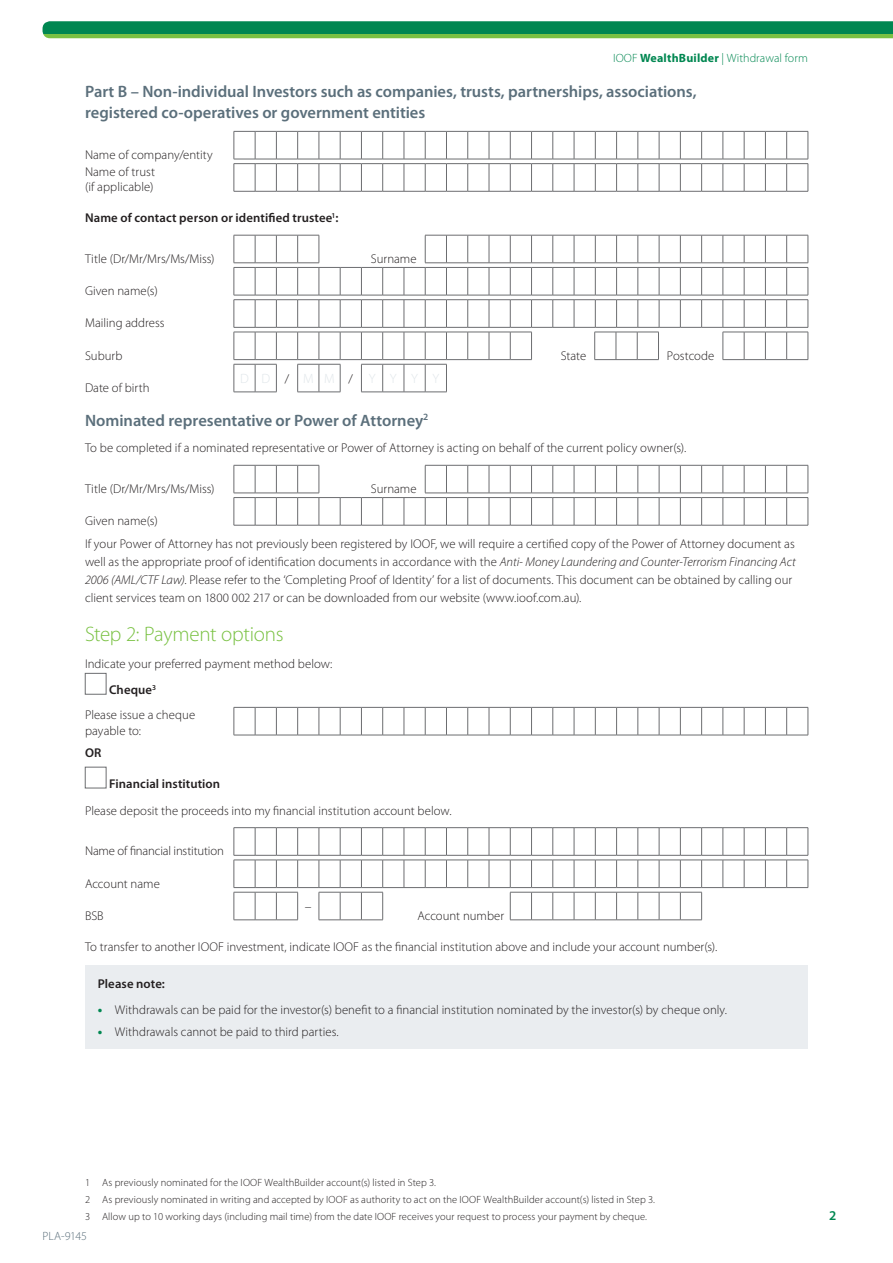
<style>
.page{position:relative;width:893px;height:1263px;background:#fff}
.page>*{position:absolute;margin:0;border:0;box-sizing:border-box;transform-origin:0 0}
.t1{font:300 21px "Myriad Pro";letter-spacing:-.015em;color:#79c142}
.t2{font:600 16.5px/21px "Myriad Pro";color:#5b6f7b}
.t3{font:600 13.5px "Myriad Pro";color:#008751}
.t4{font:300 13.5px "Myriad Pro";color:#231f20}
.t5{font:300 12.75px/18px "Myriad Pro";color:#231f20}
.t6{font:600 12.75px "Myriad Pro";letter-spacing:.01em;color:#231f20}
.t7{font:300 12px "Myriad Pro";letter-spacing:.01em;color:#008751}
.t8{font:300 12px "Myriad Pro";letter-spacing:-.025em;color:#5b6f7b}
.t9{font:300 10.5px/17.1px "Myriad Pro";letter-spacing:.01em;color:#231f20}
.s1{font-weight:700}
.s2{font-style:italic}
.s3{font-weight:600}
.s4{font-weight:700;font-size:13.5px;color:#008751}
</style>
<div class="page">
<svg style="left:43px;top:21px;width:850px;height:17px;background:#209650"></svg>
<svg style="left:233px;top:131px;width:576px;height:61px"></svg>
<svg style="left:233px;top:235px;width:576px;height:158px"></svg>
<svg style="left:233px;top:465px;width:576px;height:61px"></svg>
<div style="left:85px;top:673px;width:21px;height:21px;background:#fff;border:1px solid #6c6d70"></div>
<svg style="left:233px;top:707px;width:576px;height:29px"></svg>
<div style="left:85px;top:767px;width:21px;height:21px;background:#fff;border:1px solid #6c6d70"></div>
<svg style="left:233px;top:827px;width:576px;height:93px"></svg>
<div style="left:85px;top:965px;width:723px;height:84px;background:#eaedf0"></div>
<p class="t7" style="left:613px;top:51px;width:196px">IOOF <span class="s1">WealthBuilder</span> | Withdrawal form</p>
<p class="t2" style="left:85px;top:81px;width:613px">Part B – Non-individual Investors such as companies, trusts, partnerships, associations, registered co-operatives or government entities</p>
<p class="t5" style="left:85px;top:146px;width:129px;line-height:17.2px">Name of company/entity<br>Name of trust</p>
<p class="t5" style="left:85px;top:178px;width:70px">(if applicable)</p>
<p class="t6" style="left:85px;top:210px;width:255px">Name of contact person or identified trustee<sup>1</sup>:</p>
<p class="t5" style="left:85px;top:249px;width:131px">Title (Dr/Mr/Mrs/Ms/Miss)</p>
<p class="t5" style="left:371px;top:249px;width:47px">Surname</p>
<p class="t5" style="left:85px;top:282px;width:74px">Given name(s)</p>
<p class="t5" style="left:85px;top:314px;width:81px">Mailing address</p>
<p class="t5" style="left:85px;top:346px;width:39px">Suburb</p>
<p class="t5" style="left:561px;top:346px;width:27px">State</p>
<p class="t5" style="left:667px;top:346px;width:49px">Postcode</p>
<p class="t5" style="left:85px;top:378px;width:66px">Date of birth</p>
<p class="t2" style="left:85px;top:409px;width:345px">Nominated representative or Power of Attorney<sup>2</sup></p>
<p class="t5" style="left:85px;top:439px;width:603px">To be completed if a nominated representative or Power of Attorney is acting on behalf of the current policy owner(s).</p>
<p class="t5" style="left:85px;top:480px;width:131px">Title (Dr/Mr/Mrs/Ms/Miss)</p>
<p class="t5" style="left:371px;top:480px;width:47px">Surname</p>
<p class="t5" style="left:85px;top:510px;width:711px;line-height:22.5px">Given name(s)<br>If your Power of Attorney has not previously been registered by IOOF, we will require a certified copy of the Power of Attorney document as</p>
<p class="t5" style="left:85px;top:552px;width:712px">well as the appropriate proof of identification documents in accordance with the <span class="s2">Anti- Money Laundering and Counter-Terrorism Financing Act<br>2006 (AML/CTF Law)</span>. Please refer to the ‘Completing Proof of Identity’ for a list of documents. This document can be obtained by calling our client services team on 1800 002 217 or can be downloaded from our website (www.ioof.com.au).</p>
<h1 class="t1" style="left:85px;top:622px;width:200px">Step 2: Payment options</h1>
<p class="t5" style="left:109px;top:650px;width:225px;line-height:26.5px;text-indent:-24px">Indicate your preferred payment method below:<br><span class="s3">Cheque</span><sup>3</sup></p>
<p class="t5" style="left:85px;top:706px;width:112px;line-height:16.5px">Please issue a cheque payable to:</p>
<p class="t6" style="left:85px;top:745px;width:18px">OR</p>
<p class="t6" style="left:109px;top:776px;width:113px">Financial institution</p>
<p class="t5" style="left:85px;top:801px;width:368px">Please deposit the proceeds into my financial institution account below.</p>
<p class="t5" style="left:85px;top:842px;width:140px">Name of financial institution</p>
<p class="t5" style="left:85px;top:874px;width:76px">Account name</p>
<p class="t5" style="left:85px;top:906px;width:20px">BSB</p>
<p class="t4" style="left:305px;top:898px;width:8px">–</p>
<p class="t5" style="left:417px;top:906px;width:88px">Account number</p>
<p class="t5" style="left:85px;top:937px;width:634px">To transfer to another IOOF investment, indicate IOOF as the financial institution above and include your account number(s).</p>
<p class="t6" style="left:98px;top:975px;width:69px">Please note:</p>
<p class="t5" style="left:98px;top:1001px;width:631px"><span class="s4">•</span> Withdrawals can be paid for the investor(s) benefit to a financial institution nominated by the investor(s) by cheque only.</p>
<p class="t5" style="left:98px;top:1023px;width:243px"><span class="s4">•</span> Withdrawals cannot be paid to third parties.</p>
<p class="t9" style="left:85px;top:1174px;width:571px">1 As previously nominated for the IOOF WealthBuilder account(s) listed in Step 3.<br>2 As previously nominated in writing and accepted by IOOF as authority to act on the IOOF WealthBuilder account(s) listed in Step 3.<br>3 Allow up to 10 working days (including mail time) from the date IOOF receives your request to process your payment by cheque.</p>
<p class="t8" style="left:43px;top:1229px;width:46px">PLA-9145</p>
<p class="t3" style="left:829px;top:1207px;width:9px">2</p>
</div>
